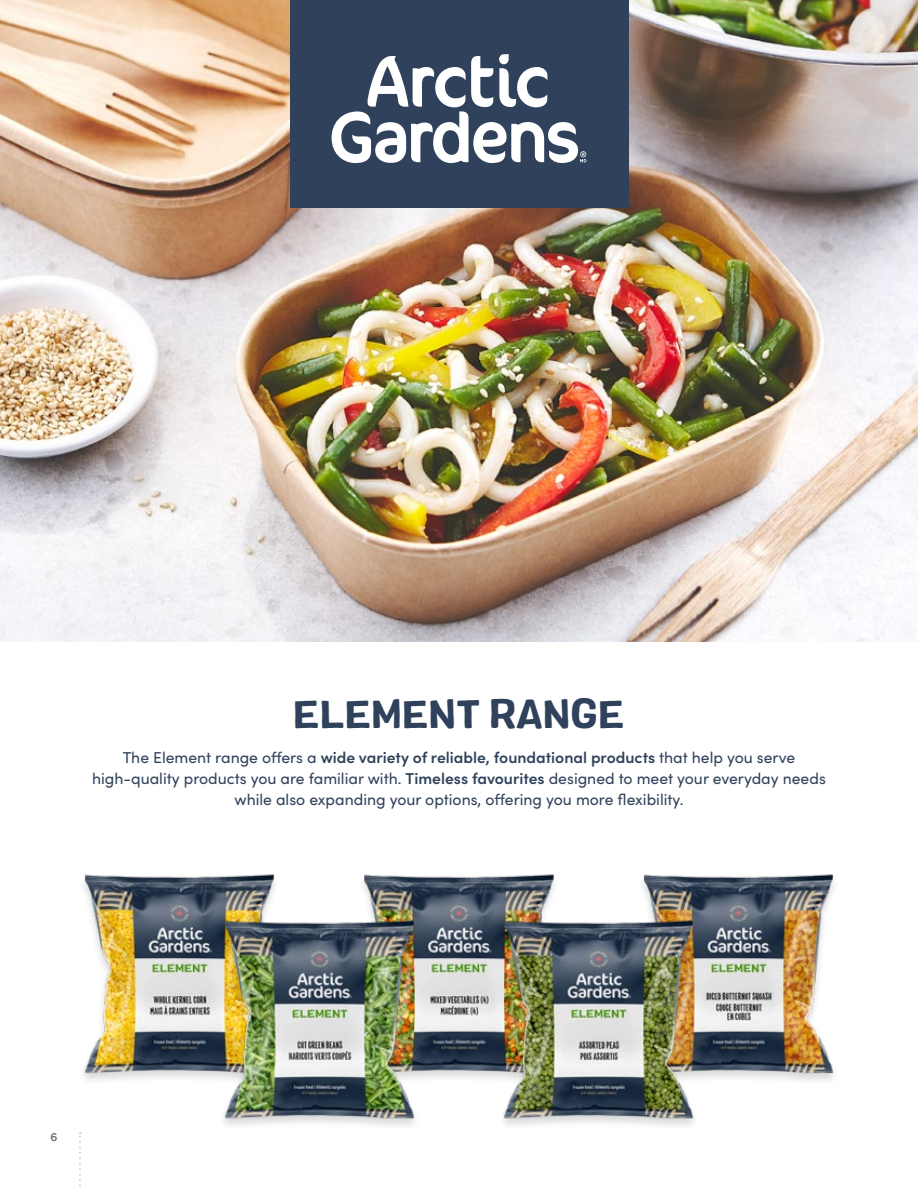
<style>
.page{position:relative;width:918px;height:1188px;background:#fff}
.page>*{position:absolute;margin:0;border:0;box-sizing:border-box;transform-origin:0 0}
.t1{font:39px "Colby St Bld";color:#2f415b}
.t2{font:15.75px/21px "Sofia Pro";color:#2f415b;text-align:center}
.t3{font:500 12px "Sofia Pro";color:#636466}
.s1{font-weight:600}
</style>
<div class="page">
<svg style="left:79px;top:1132px;width:2px;height:54px"></svg>
<img style="left:0;top:0;width:918px;height:641px">
<img style="left:643px;top:874px;width:191px;height:207px">
<img style="left:363px;top:874px;width:191px;height:204px">
<img style="left:84px;top:874px;width:191px;height:207px">
<img style="left:465px;top:887px;width:268px;height:239px">
<img style="left:185px;top:887px;width:268px;height:239px">
<div style="left:290px;top:0;width:338px;height:207px;background:#2f415b"></div>
<svg style="left:332px;top:54px;width:254px;height:109px"></svg>
<h1 class="t1" style="left:293px;top:689px;width:333px">ELEMENT RANGE</h1>
<p class="t2" style="left:92px;top:746px;width:735px">The Element range offers a <span class="s1">wide variety of reliable, foundational products</span> that help you serve high-quality products you are familiar with. <span class="s1">Timeless favourites</span> designed to meet your everyday needs while also expanding your options, offering you more flexibility.</p>
<p class="t3" style="left:50px;top:1128px;width:9px">6</p>
</div>
